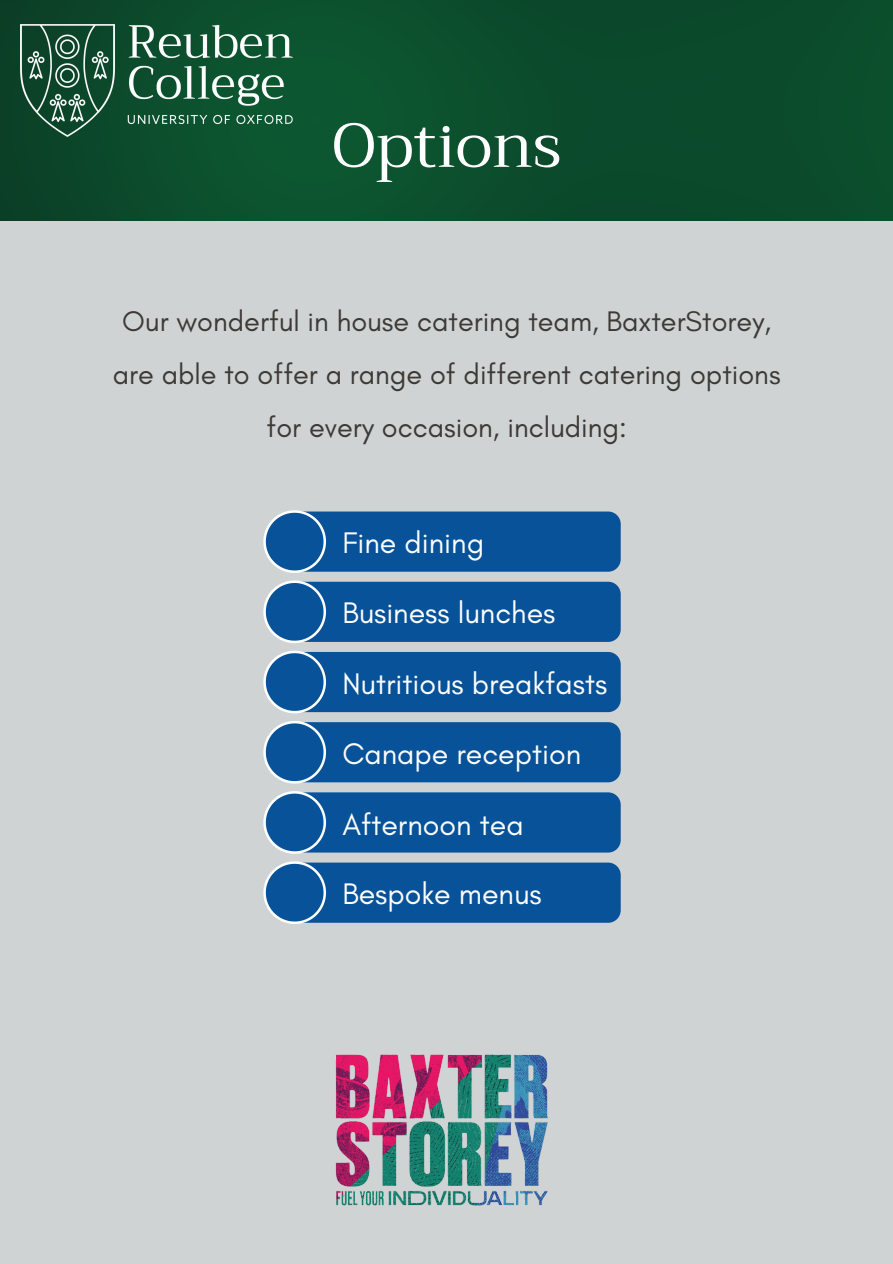
<style>
.page{position:relative;width:893px;height:1264px;background:#fff}
.page>*{position:absolute;margin:0;border:0;box-sizing:border-box;transform-origin:0 0}
.t1{font:61.95px "Trirong";color:#fff}
.t2{font:30.3px "Glacial Indifference";color:#fcfdfd}
.t3{font:28.8px/52.8px "Glacial Indifference";color:#3d3935;text-align:center}
</style>
<div class="page">
<div style="left:0;top:0;width:892px;height:1263px;background:#d0d3d4"></div>
<img style="left:0;top:0;width:892px;height:220px">
<img style="left:20px;top:25px;width:272px;height:111px">
<img style="left:335px;top:1054px;width:213px;height:152px">
<svg style="left:263px;top:510px;width:357px;height:414px;background:#2968a3"></svg>
<p class="t1" style="left:332px;top:109px;width:231px">Options</p>
<p class="t3" style="left:113px;top:295px;width:669px">Our wonderful in house catering team, BaxterStorey, are able to offer a range of different catering options for every occasion, including:</p>
<p class="t2" style="left:342px;top:524px;width:143px">Fine dining</p>
<p class="t2" style="left:342px;top:594px;width:214px">Business lunches</p>
<p class="t2" style="left:342px;top:665px;width:266px">Nutritious breakfasts</p>
<p class="t2" style="left:342px;top:735px;width:240px">Canape reception</p>
<p class="t2" style="left:342px;top:805px;width:183px">Afternoon tea</p>
<p class="t2" style="left:342px;top:875px;width:201px">Bespoke menus</p>
</div>
